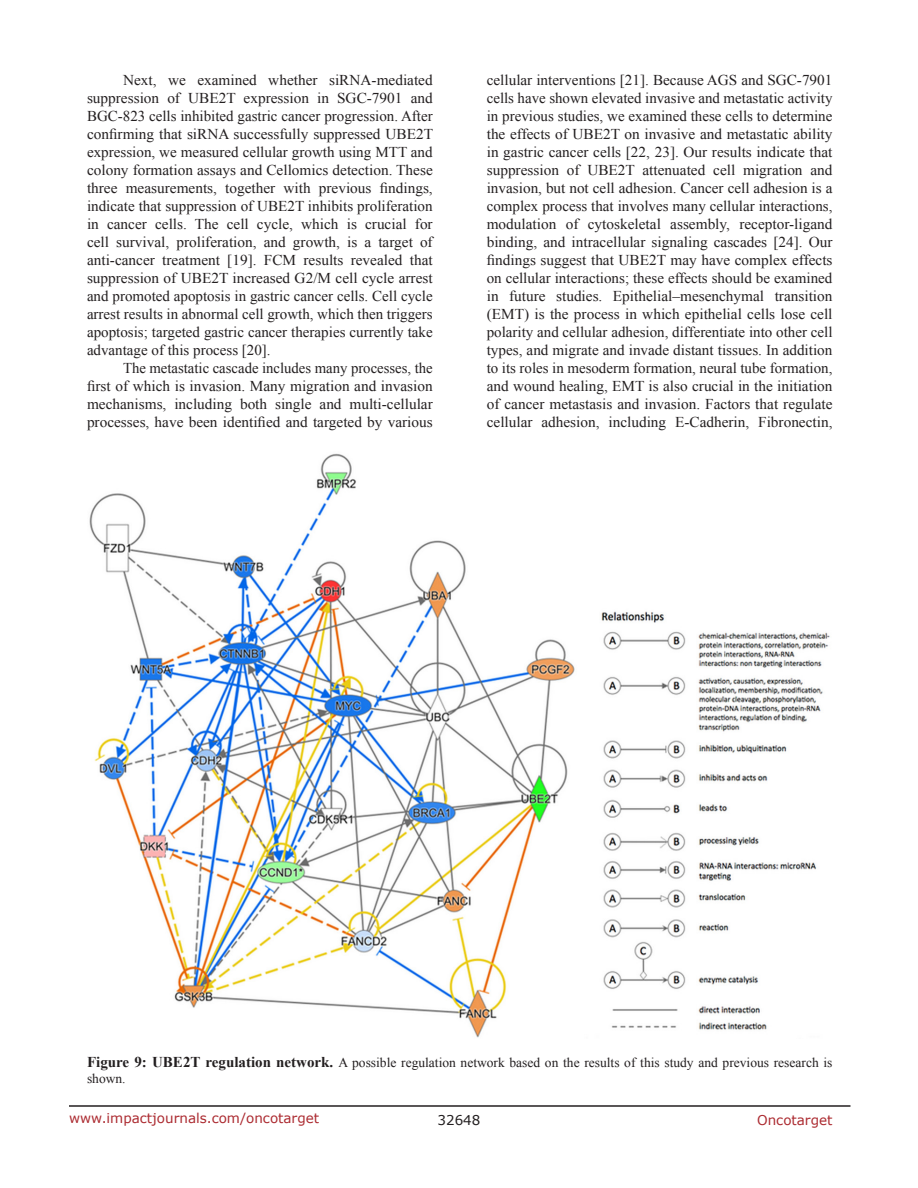
<style>
.page{position:relative;width:918px;height:1188px;background:#fff}
.page>*{position:absolute;margin:0;border:0;box-sizing:border-box;transform-origin:0 0}
.BodyText{font:15px/18px "Times New Roman";color:#231f20;text-align:justify}
.FigureText{font:13.5px/16.2px "Times New Roman";color:#231f20}
.t1{font:13.5px "Verdana";color:#ac2b31}
.t2{font:13.5px "Verdana";color:#231f20}
.s1{font-weight:700;font-size:15px}
</style>
<div class="page">
<hr style="left:69px;top:1105px;width:781px;height:2px;background:#231f20">
<img style="left:89px;top:453px;width:741px;height:585px">
<p class="BodyText" style="left:87px;top:71px;width:348px;text-indent:36px">Next, we examined whether siRNA-mediated suppression of UBE2T expression in SGC-7901 and BGC-823 cells inhibited gastric cancer progression. After confirming that siRNA successfully suppressed UBE2T expression, we measured cellular growth using MTT and colony formation assays and Cellomics detection. These three measurements, together with previous findings, indicate that suppression of UBE2T inhibits proliferation in cancer cells. The cell cycle, which is crucial for cell survival, proliferation, and growth, is a target of anti-cancer treatment [19]. FCM results revealed that suppression of UBE2T increased G2/M cell cycle arrest and promoted apoptosis in gastric cancer cells. Cell cycle arrest results in abnormal cell growth, which then triggers apoptosis; targeted gastric cancer therapies currently take advantage of this process [20].</p>
<p class="BodyText" style="left:87px;top:359px;width:347px;text-indent:36px">The metastatic cascade includes many processes, the first of which is invasion. Many migration and invasion mechanisms, including both single and multi-cellular processes, have been identified and targeted by various</p>
<p class="BodyText" style="left:487px;top:71px;width:347px">cellular interventions [21]. Because AGS and SGC-7901 cells have shown elevated invasive and metastatic activity in previous studies, we examined these cells to determine the effects of UBE2T on invasive and metastatic ability in gastric cancer cells [22, 23]. Our results indicate that suppression of UBE2T attenuated cell migration and invasion, but not cell adhesion. Cancer cell adhesion is a complex process that involves many cellular interactions, modulation of cytoskeletal assembly, receptor-ligand binding, and intracellular signaling cascades [24]. Our findings suggest that UBE2T may have complex effects on cellular interactions; these effects should be examined in future studies. Epithelial–mesenchymal transition (EMT) is the process in which epithelial cells lose cell polarity and cellular adhesion, differentiate into other cell types, and migrate and invade distant tissues. In addition to its roles in mesoderm formation, neural tube formation, and wound healing, EMT is also crucial in the initiation of cancer metastasis and invasion. Factors that regulate cellular adhesion, including E-Cadherin, Fibronectin,</p>
<p class="FigureText" style="left:87px;top:1054px;width:747px"><span class="s1">Figure 9: UBE2T regulation network.</span> A possible regulation network based on the results of this study and previous research is shown.</p>
<p class="t1" style="left:69px;top:1109px;width:252px">www.impactjournals.com/oncotarget</p>
<p class="t2" style="left:438px;top:1111px;width:44px">32648</p>
<p class="t1" style="left:757px;top:1111px;width:77px">Oncotarget</p>
</div>
